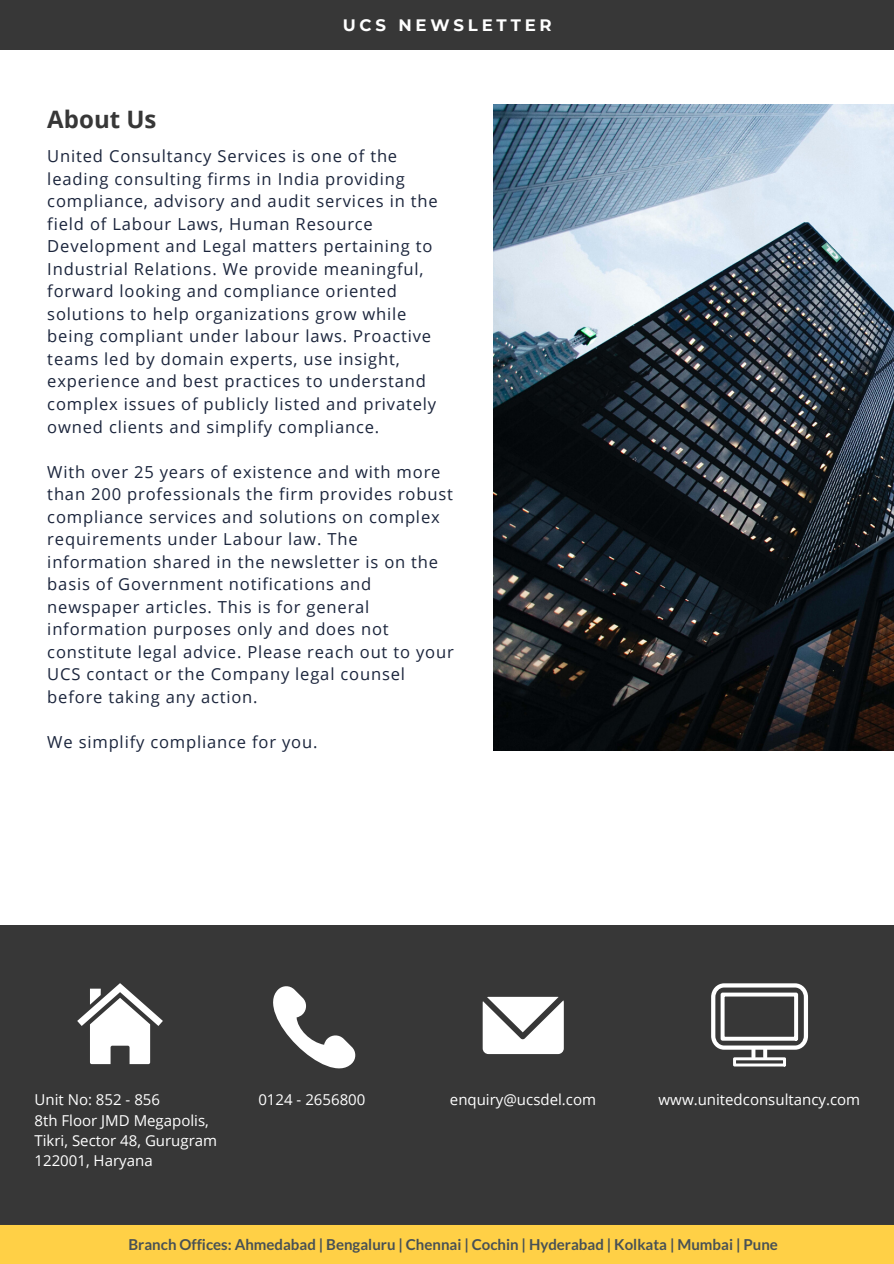
<style>
.page{position:relative;width:894px;height:1264px;background:#fff}
.page>*{position:absolute;margin:0;border:0;box-sizing:border-box;transform-origin:0 0}
.t1{font:700 24px "Open Sans";color:#373737}
.t2{font:16.5px/22.5px "Open Sans";letter-spacing:.05em;color:#1b253c}
.t3{font:700 16.5px "Montserrat";letter-spacing:.23em;color:#fff}
.t4{font:15px/20.2px "Open Sans";color:#fff}
.t5{font:700 15px "Lato";color:#485155}
</style>
<div class="page">
<div style="left:0;top:0;width:893px;height:49px;background:#373737"></div>
<div style="left:0;top:925px;width:893px;height:338px;background:#373737"></div>
<svg style="left:77px;top:983px;width:86px;height:81px"></svg>
<svg style="left:273px;top:986px;width:83px;height:83px"></svg>
<svg style="left:482px;top:996px;width:81px;height:58px;background:#dfdfdf"></svg>
<svg style="left:711px;top:983px;width:96px;height:83px"></svg>
<div style="left:0;top:1225px;width:893px;height:38px;background:#ffd046"></div>
<img style="left:493px;top:104px;width:400px;height:646px">
<h1 class="t1" style="left:47px;top:102px;width:111px">About Us</h1>
<p class="t3" style="left:342px;top:15px;width:210px">UCS NEWSLETTER</p>
<p class="t2" style="left:47px;top:144px;width:392px">United Consultancy Services is one of the leading consulting firms in India providing compliance, advisory and audit services in the field of Labour Laws, Human Resource Development and Legal matters pertaining to Industrial Relations. We provide meaningful, forward looking and compliance oriented solutions to help organizations grow while being compliant under labour laws. Proactive teams led by domain experts, use insight, experience and best practices to understand complex issues of publicly listed and privately owned clients and simplify compliance.</p>
<p class="t2" style="left:47px;top:460px;width:408px">With over 25 years of existence and with more than 200 professionals the firm provides robust compliance services and solutions on complex requirements under Labour law. The information shared in the newsletter is on the basis of Government notifications and newspaper articles. This is for general information purposes only and does not constitute legal advice. Please reach out to your UCS contact or the Company legal counsel before taking any action.</p>
<p class="t2" style="left:47px;top:730px;width:271px">We simplify compliance for you.</p>
<p class="t4" style="left:34px;top:1089px;width:127px">Unit No: 852 - 856</p>
<p class="t4" style="left:658px;top:1089px;width:203px">www.unitedconsultancy.com</p>
<p class="t4" style="left:34px;top:1109px;width:184px">8th Floor JMD Megapolis,<br>Tikri, Sector 48, Gurugram<br>122001, Haryana</p>
<p class="t4" style="left:258px;top:1089px;width:109px">0124 - 2656800</p>
<p class="t4" style="left:450px;top:1089px;width:148px">enquiry@ucsdel.com</p>
<p class="t5" style="left:128px;top:1234px;width:650px">Branch Offices: Ahmedabad | Bengaluru | Chennai | Cochin | Hyderabad | Kolkata | Mumbai | Pune</p>
</div>
